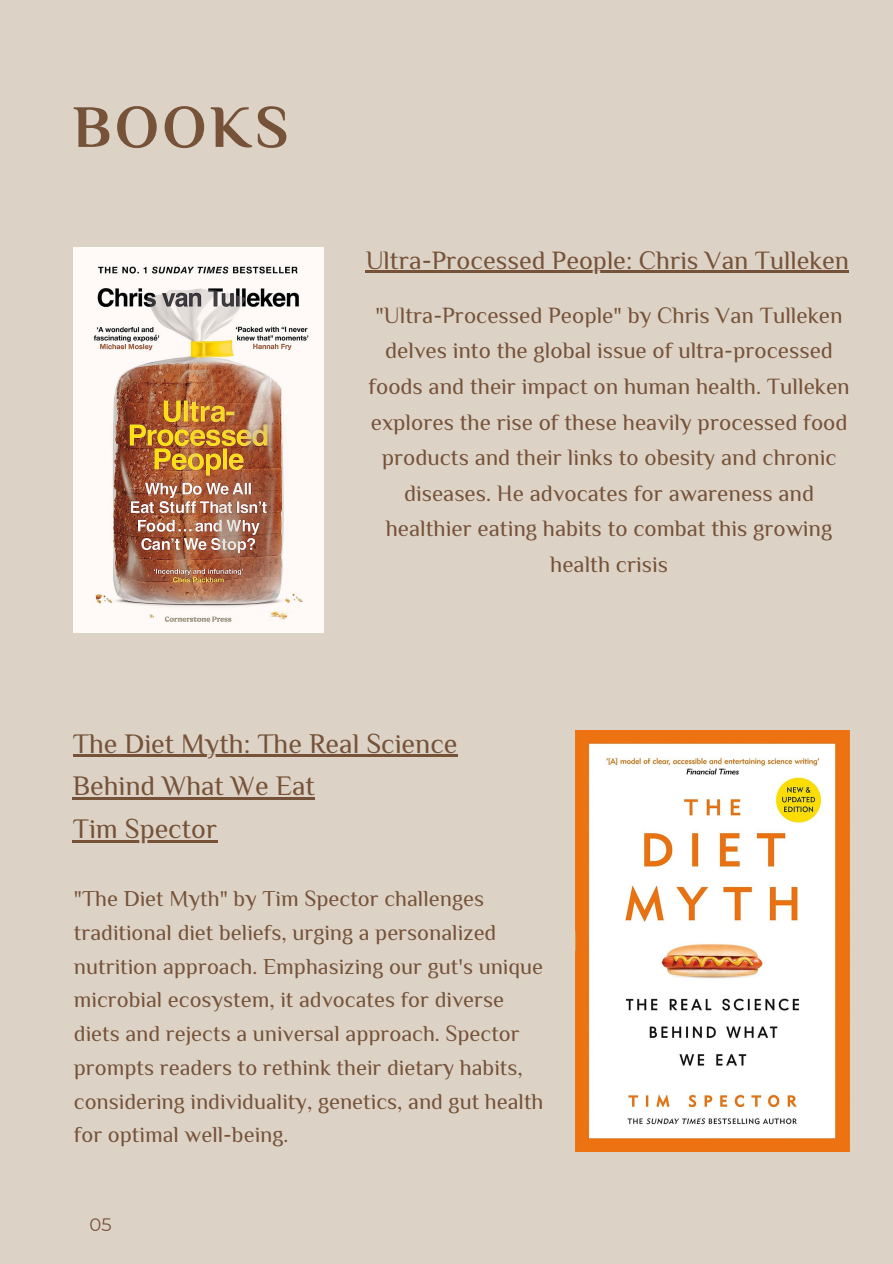
<style>
.page{position:relative;width:893px;height:1264px;background:#fff}
.page>*{position:absolute;margin:0;border:0;box-sizing:border-box;transform-origin:0 0}
.t1{font:700 60px "El Messiri";letter-spacing:.06em;color:#765239}
.t2{font:27.9px/42.8px "El Messiri";color:#765239}
.t3{font:26.1px "El Messiri";color:#765239}
.t4{font:22.95px/35.5px "El Messiri";color:#765239;text-align:center}
.t5{font:22.5px/33.8px "El Messiri";color:#765239}
.t6{font:18px "Montserrat";color:#765239}
</style>
<div class="page">
<div style="left:0;top:0;width:892px;height:1263px;background:#dcd3c6"></div>
<img style="left:575px;top:730px;width:274px;height:421px">
<img style="left:74px;top:247px;width:250px;height:385px">
<hr style="left:365px;top:271px;width:484px;height:2px;background:#765239">
<hr style="left:73px;top:754px;width:384px;height:3px;background:#765239">
<hr style="left:73px;top:797px;width:242px;height:2px;background:#765239">
<hr style="left:73px;top:840px;width:133px;height:2px;background:#765239">
<svg style="left:206px;top:840px;width:11px;height:2px"></svg>
<h1 class="t1" style="left:73px;top:91px;width:217px">BOOKS</h1>
<p class="t3" style="left:365px;top:244px;width:485px">Ultra-Processed People: Chris Van Tulleken</p>
<p class="t4" style="left:368px;top:297px;width:483px">"Ultra-Processed People" by Chris Van Tulleken delves into the global issue of ultra-processed foods and their impact on human health. Tulleken explores the rise of these heavily processed food products and their links to obesity and chronic diseases. He advocates for awareness and healthier eating habits to combat this growing health crisis</p>
<p class="t2" style="left:73px;top:721px;width:386px">The Diet Myth: The Real Science<br>Behind What We Eat<br>Tim Spector</p>
<p class="t5" style="left:74px;top:881px;width:471px">"The Diet Myth" by Tim Spector challenges traditional diet beliefs, urging a personalized nutrition approach. Emphasizing our gut's unique microbial ecosystem, it advocates for diverse diets and rejects a universal approach. Spector prompts readers to rethink their dietary habits, considering individuality, genetics, and gut health for optimal well-being.</p>
<p class="t6" style="left:89px;top:1213px;width:24px">05</p>
</div>
